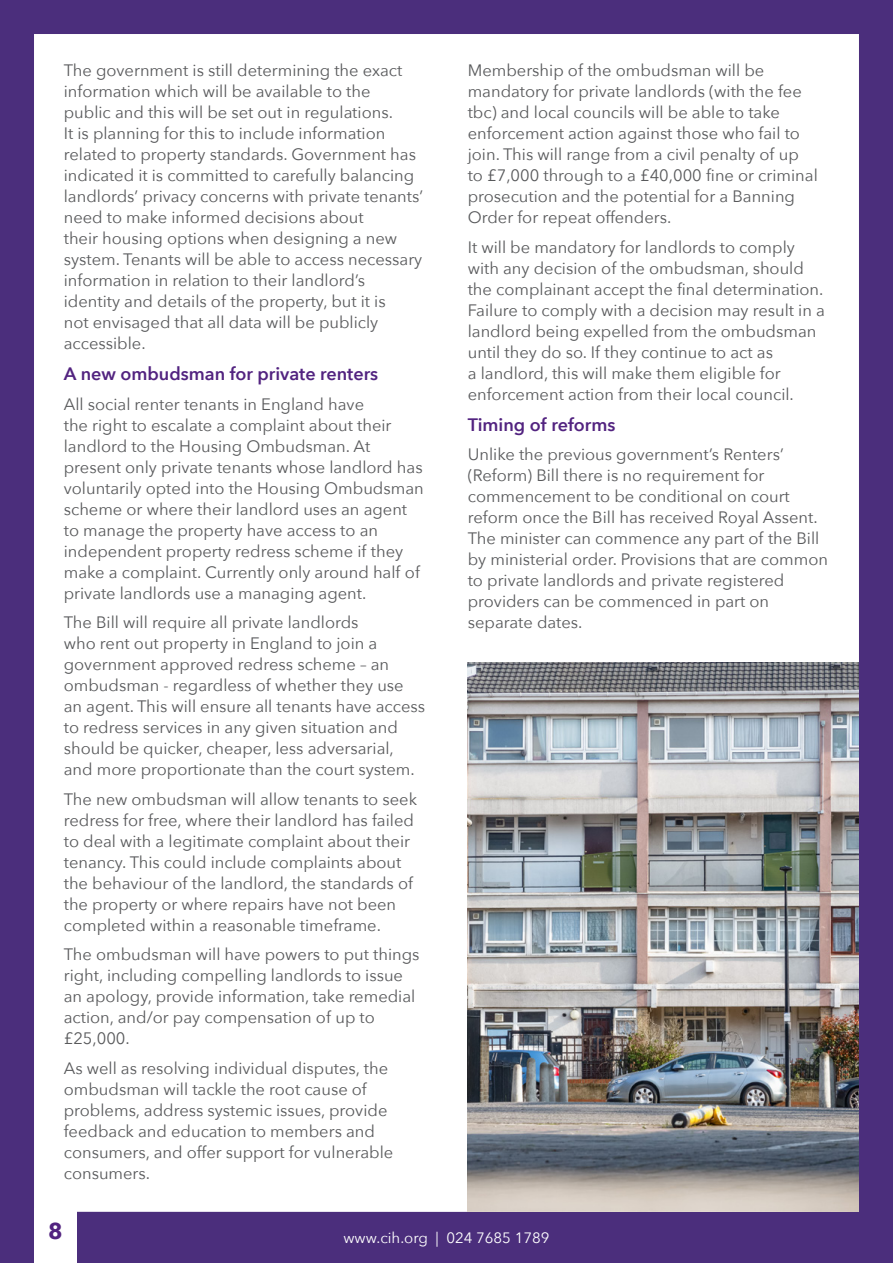
<style>
.page{position:relative;width:893px;height:1263px;background:#4b2e7c}
.page>*{position:absolute;margin:0;border:0;box-sizing:border-box;transform-origin:0 0}
.t1{font:700 22.5px "Avenir Next";color:#522380}
.t2{font:600 18px "Avenir Next";color:#522380}
.t3{font:16.5px/21px "Avenir Next";color:#58595b}
.t4{font:15px "Avenir Next";color:#fff}
</style>
<div class="page">
<div style="left:34px;top:34px;width:825px;height:1178px;background:#fff"></div>
<div style="left:34px;top:1208px;width:43px;height:55px;background:#fff"></div>
<img style="left:468px;top:662px;width:391px;height:550px">
<p class="t3" style="left:64px;top:59px;width:361px">The government is still determining the exact information which will be available to the<br>public and this will be set out in regulations.<br>It is planning for this to include information related to property standards. Government has indicated it is committed to carefully balancing landlords’ privacy concerns with private tenants’ need to make informed decisions about<br>their housing options when designing a new system. Tenants will be able to access necessary information in relation to their landlord’s identity and details of the property, but it is<br>not envisaged that all data will be publicly accessible.</p>
<p class="t2" style="left:64px;top:358px;width:316px">A new ombudsman for private renters</p>
<p class="t3" style="left:64px;top:393px;width:361px">All social renter tenants in England have<br>the right to escalate a complaint about their landlord to the Housing Ombudsman. At present only private tenants whose landlord has voluntarily opted into the Housing Ombudsman scheme or where their landlord uses an agent to manage the property have access to an independent property redress scheme if they make a complaint. Currently only around half of private landlords use a managing agent.</p>
<p class="t3" style="left:64px;top:611px;width:363px">The Bill will require all private landlords<br>who rent out property in England to join a government approved redress scheme – an ombudsman - regardless of whether they use an agent. This will ensure all tenants have access to redress services in any given situation and should be quicker, cheaper, less adversarial, and more proportionate than the court system.</p>
<p class="t3" style="left:64px;top:788px;width:355px">The new ombudsman will allow tenants to seek redress for free, where their landlord has failed to deal with a legitimate complaint about their tenancy. This could include complaints about the behaviour of the landlord, the standards of the property or where repairs have not been completed within a reasonable timeframe.</p>
<p class="t3" style="left:64px;top:943px;width:357px">The ombudsman will have powers to put things right, including compelling landlords to issue an apology, provide information, take remedial action, and/or pay compensation of up to £25,000.</p>
<p class="t3" style="left:64px;top:1057px;width:331px">As well as resolving individual disputes, the ombudsman will tackle the root cause of problems, address systemic issues, provide feedback and education to members and consumers, and offer support for vulnerable consumers.</p>
<p class="t3" style="left:468px;top:59px;width:352px">Membership of the ombudsman will be mandatory for private landlords (with the fee tbc) and local councils will be able to take enforcement action against those who fail to join. This will range from a civil penalty of up to £7,000 through to a £40,000 fine or criminal prosecution and the potential for a Banning Order for repeat offenders.</p>
<p class="t3" style="left:468px;top:236px;width:359px">It will be mandatory for landlords to comply with any decision of the ombudsman, should the complainant accept the final determination.<br>Failure to comply with a decision may result in a landlord being expelled from the ombudsman until they do so. If they continue to act as<br>a landlord, this will make them eligible for enforcement action from their local council.</p>
<p class="t2" style="left:468px;top:409px;width:149px">Timing of reforms</p>
<p class="t3" style="left:468px;top:443px;width:362px">Unlike the previous government’s Renters’ (Reform) Bill there is no requirement for commencement to be conditional on court reform once the Bill has received Royal Assent.<br>The minister can commence any part of the Bill by ministerial order. Provisions that are common to private landlords and private registered providers can be commenced in part on separate dates.</p>
<h1 class="t1" style="left:48px;top:1212px;width:16px">8</h1>
<p class="t4" style="left:343px;top:1225px;width:208px">www.cih.org | 024 7685 1789</p>
</div>
